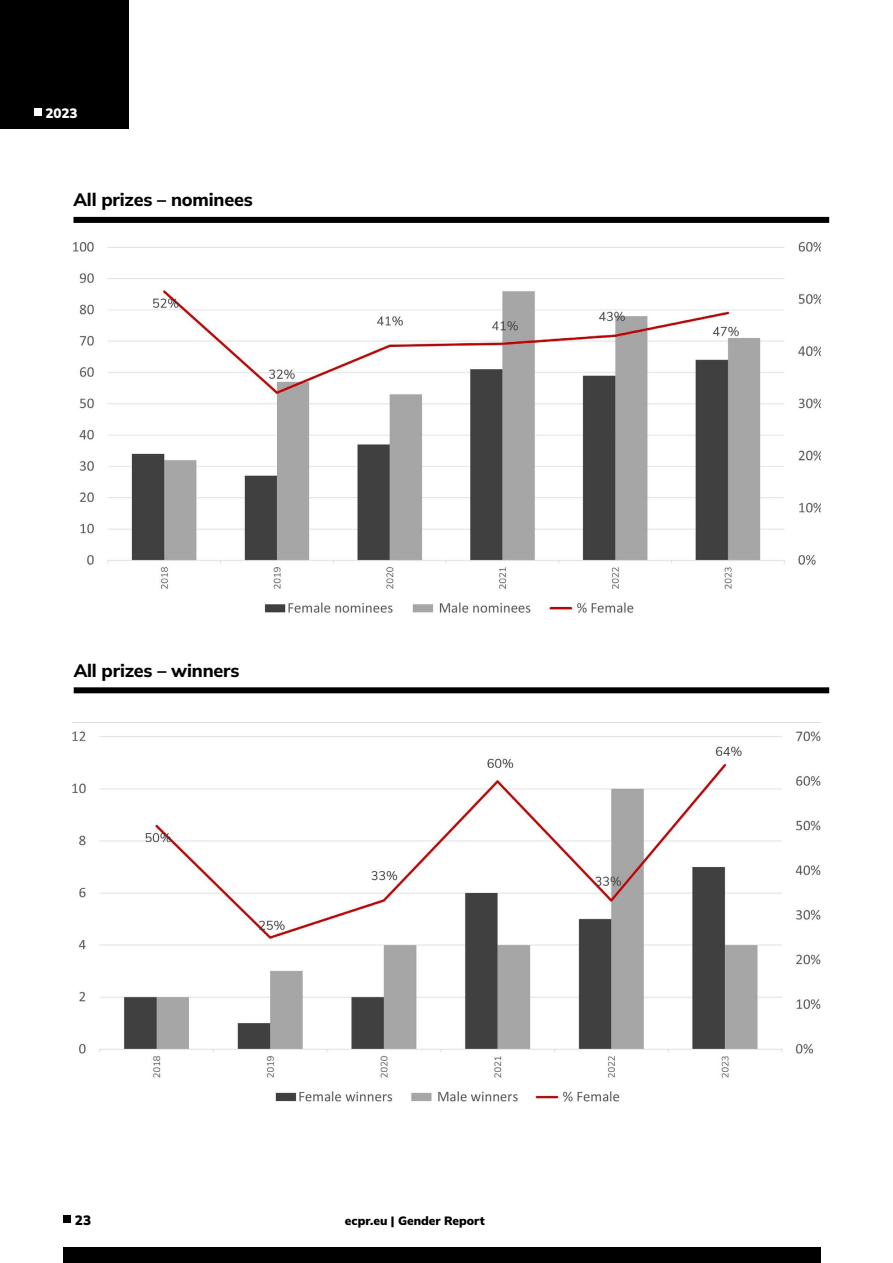
<style>
.page{position:relative;width:893px;height:1263px;background:#fff}
.page>*{position:absolute;margin:0;border:0;box-sizing:border-box;transform-origin:0 0}
.t1{font:800 18px "Mulish";letter-spacing:-.01em;color:#000}
.t2{font:900 13.5px "Mulish";color:#fff}
.t3{font:900 13.5px "Mulish";color:#000}
.t4{font:900 12px "Mulish";color:#000}
</style>
<div class="page">
<div style="left:0;top:0;width:129px;height:129px;background:#000"></div>
<div style="left:34px;top:108px;width:7px;height:7px;background:#fff"></div>
<div style="left:64px;top:1215px;width:7px;height:7px;background:#000"></div>
<div style="left:64px;top:1247px;width:757px;height:16px;background:#000"></div>
<div style="left:73px;top:217px;width:756px;height:6px;background:#000"></div>
<img style="left:72px;top:242px;width:749px;height:371px">
<div style="left:74px;top:687px;width:755px;height:6px;background:#000"></div>
<img style="left:72px;top:722px;width:749px;height:380px">
<p class="t2" style="left:45px;top:104px;width:34px">2023</p>
<p class="t1" style="left:73px;top:188px;width:181px">All prizes – nominees</p>
<p class="t1" style="left:74px;top:658px;width:167px">All prizes – winners</p>
<p class="t3" style="left:75px;top:1211px;width:18px">23</p>
<p class="t4" style="left:345px;top:1212px;width:141px">ecpr.eu | Gender Report</p>
</div>
